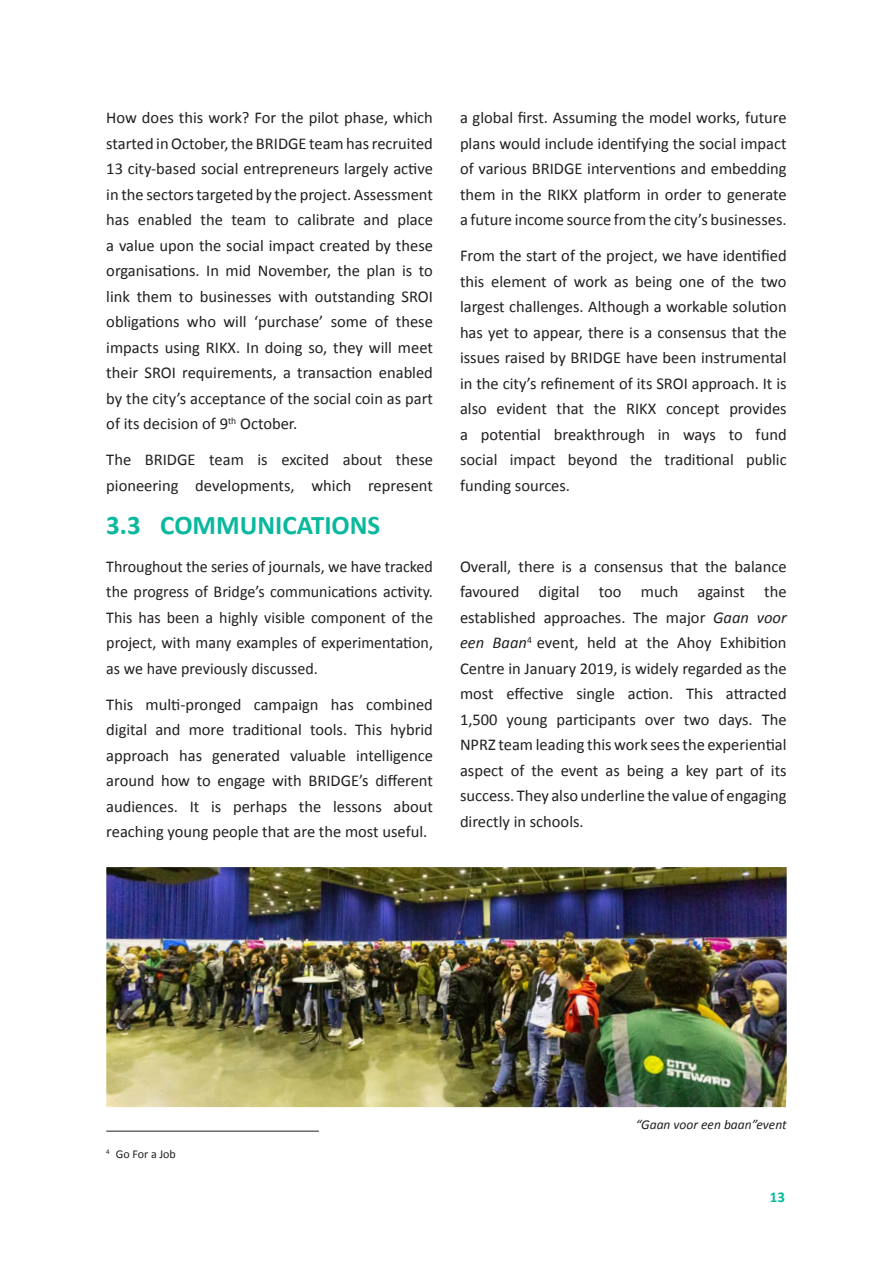
<style>
.page{position:relative;width:893px;height:1263px;background:#fff}
.page>*{position:absolute;margin:0;border:0;box-sizing:border-box;transform-origin:0 0}
.t1{font:700 27px "Calibri";color:#09b89d}
.Para{font:16.5px/25.5px "Calibri";color:#231f20;text-align:justify}
.t2{font:700 15px "Calibri";color:#09b89d}
.FigureCaption{font:italic 13.5px "Calibri";color:#231f20}
.FootnoteText{font:12px "Calibri";color:#231f20}
.s1{font-style:italic}
</style>
<div class="page">
<hr style="left:106px;top:1131px;width:213px;height:1px;background:#231f20">
<img style="left:106px;top:867px;width:681px;height:240px">
<p class="Para" style="left:106px;top:105px;width:328px">How does this work? For the pilot phase, which started in October, the BRIDGE team has recruited 13 city-based social entrepreneurs largely active in the sectors targeted by the project. Assessment has enabled the team to calibrate and place a value upon the social impact created by these organisations. In mid November, the plan is to link them to businesses with outstanding SROI obligations who will ‘purchase’ some of these impacts using RIKX. In doing so, they will meet their SROI requirements, a transaction enabled by the city’s acceptance of the social coin as part of its decision of 9<sup>th</sup> October.</p>
<p class="Para" style="left:106px;top:447px;width:328px">The BRIDGE team is excited about these pioneering developments, which represent</p>
<h2 class="t1" style="left:106px;top:506px;width:276px">3.3 COMMUNICATIONS</h2>
<p class="Para" style="left:106px;top:554px;width:328px">Throughout the series of journals, we have tracked the progress of Bridge’s communications activity.<br>This has been a highly visible component of the project, with many examples of experimentation, as we have previously discussed.</p>
<p class="Para" style="left:106px;top:692px;width:328px">This multi-pronged campaign has combined digital and more traditional tools. This hybrid approach has generated valuable intelligence around how to engage with BRIDGE’s different audiences. It is perhaps the lessons about reaching young people that are the most useful.</p>
<p class="Para" style="left:460px;top:105px;width:328px">a global first. Assuming the model works, future plans would include identifying the social impact of various BRIDGE interventions and embedding them in the RIKX platform in order to generate a future income source from the city’s businesses.</p>
<p class="Para" style="left:460px;top:243px;width:328px">From the start of the project, we have identified this element of work as being one of the two largest challenges. Although a workable solution has yet to appear, there is a consensus that the issues raised by BRIDGE have been instrumental in the city’s refinement of its SROI approach. It is also evident that the RIKX concept provides a potential breakthrough in ways to fund social impact beyond the traditional public funding sources.</p>
<p class="Para" style="left:460px;top:554px;width:328px">Overall, there is a consensus that the balance favoured digital too much against the established approaches. The major <span class="s1">Gaan voor een Baan</span><sup>4</sup> event, held at the Ahoy Exhibition Centre in January 2019, is widely regarded as the most effective single action. This attracted 1,500 young participants over two days. The NPRZ team leading this work sees the experiential aspect of the event as being a key part of its success. They also underline the value of engaging directly in schools.</p>
<p class="FootnoteText" style="left:106px;top:1146px;width:71px"><sup>4</sup> Go For a Job</p>
<p class="FigureCaption" style="left:636px;top:1115px;width:152px">“Gaan voor een baan”event</p>
<p class="t2" style="left:770px;top:1186px;width:17px">13</p>
</div>
